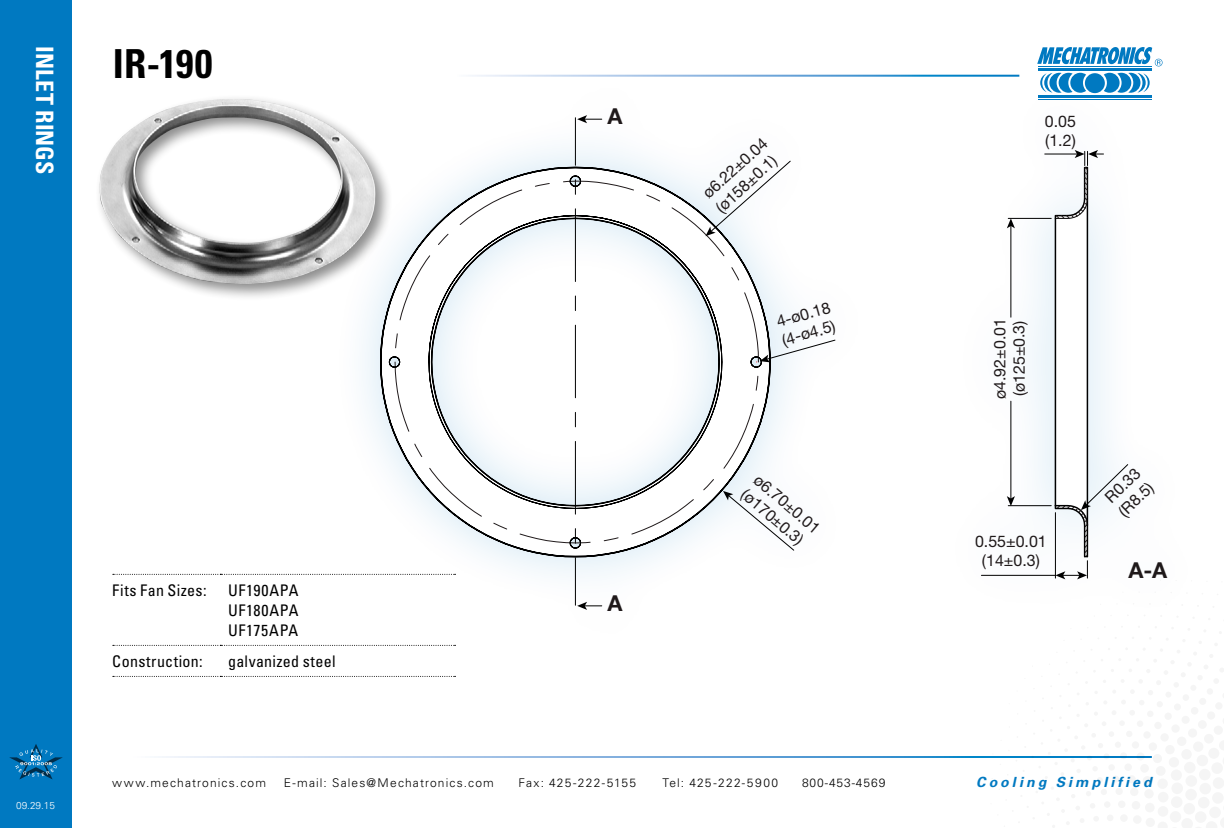
<style>
.page{position:relative;width:1224px;height:828px;background:#fff}
.page>*{position:absolute;margin:0;border:0;box-sizing:border-box;transform-origin:0 0}
.t1{font:700 condensed 40px "Univers";color:#000}
.t2{font:700 condensed 24px "Univers";letter-spacing:.005em;color:#fff}
.t3{font:700 22px "Helvetica Neue";color:#1f191a}
.t4{font:16px/19.2px "Helvetica Neue";letter-spacing:-.005em;color:#1f191a}
.t5{font:condensed 16px/20px "Univers";letter-spacing:.03em;color:#000;text-align:justify}
.t6{font:italic 700 14px "Univers";letter-spacing:.225em;color:#0079c1}
.t7{font:300 12px "Univers";letter-spacing:.095em;color:#000}
.t8{font:300 12px "Univers";letter-spacing:.075em;color:#000}
.t9{font:300 10px "Univers";color:#fff}
</style>
<div class="page">
<div style="left:0;top:0;width:72px;height:828px;background:#0079c1"></div>
<svg style="left:1037px;top:47px;width:126px;height:17px"></svg>
<svg style="left:9px;top:744px;width:54px;height:35px"></svg>
<svg style="left:990px;top:756px;width:162px;height:2px"></svg>
<div style="left:95px;top:95px;width:299px;height:207px;background:#000;opacity:.45"></div>
<img style="left:99px;top:99px;width:231px;height:185px">
<div style="left:330px;top:64px;width:882px;height:593px;background:#0079c1;opacity:.2"></div>
<hr style="left:575px;top:118px;width:1px;height:47px;background:#000">
<hr style="left:575px;top:558px;width:1px;height:47px;background:#000">
<svg style="left:379px;top:166px;width:392px;height:392px"></svg>
<svg style="left:563px;top:175px;width:72px;height:19px"></svg>
<svg style="left:519px;top:529px;width:72px;height:20px"></svg>
<svg style="left:388px;top:356px;width:22px;height:76px"></svg>
<hr style="left:1045px;top:154px;width:33px;height:1px;background:#000">
<hr style="left:981px;top:575px;width:74px;height:1px;background:#000">
<hr style="left:1010px;top:401px;width:1px;height:98px;background:#000">
<svg style="left:1007px;top:496px;width:8px;height:10px"></svg>
<hr style="left:1010px;top:225px;width:1px;height:92px;background:#000">
<svg style="left:1007px;top:218px;width:8px;height:10px"></svg>
<hr style="left:1008px;top:505px;width:43px;height:1px;background:#000">
<hr style="left:1008px;top:218px;width:43px;height:1px;background:#000">
<svg style="left:577px;top:115px;width:25px;height:8px"></svg>
<svg style="left:577px;top:602px;width:25px;height:8px"></svg>
<svg style="left:1054px;top:150px;width:75px;height:429px"></svg>
<svg style="left:744px;top:292px;width:92px;height:76px"></svg>
<svg style="left:671px;top:160px;width:121px;height:97px"></svg>
<svg style="left:723px;top:491px;width:72px;height:61px"></svg>
<svg style="left:113px;top:645px;width:343px;height:1px"></svg>
<svg style="left:113px;top:676px;width:343px;height:1px"></svg>
<svg style="left:113px;top:574px;width:343px;height:1px"></svg>
<h2 class="t2" style="left:59px;top:46px;width:130px;rotate:90deg">INLET RINGS</h2>
<p class="t9" style="left:16px;top:800px;width:40px">09.29.15</p>
<h1 class="t1" style="left:113px;top:39px;width:101px">IR-190</h1>
<p class="t5" style="left:112px;top:580px;width:96px">Fits Fan Sizes:</p>
<p class="t5" style="left:228px;top:580px;width:72px">UF190APA UF180APA UF175APA</p>
<p class="t5" style="left:112px;top:651px;width:92px">Construction:</p>
<p class="t5" style="left:228px;top:651px;width:109px">galvanized steel</p>
<h3 class="t3" style="left:607px;top:103px;width:17px">A</h3>
<h3 class="t3" style="left:607px;top:589px;width:17px">A</h3>
<p class="t4" style="left:698px;top:188px;width:83px;rotate:-42deg">ø6.22±0.04 (ø158±0.1)</p>
<p class="t4" style="left:774px;top:312px;width:57px;rotate:-16deg">4-ø0.18 (4-ø4.5)</p>
<p class="t4" style="left:762px;top:470px;width:83px;rotate:40deg">ø6.70±0.01 (ø170±0.3)</p>
<p class="t4" style="left:1045px;top:112px;width:33px">0.05 (1.2)</p>
<p class="t4" style="left:990px;top:399px;width:83px;rotate:-90deg">ø4.92±0.01 (ø125±0.3)</p>
<p class="t4" style="left:975px;top:531px;width:73px;text-align:center">0.55±0.01 (14±0.3)</p>
<p class="t4" style="left:1101px;top:493px;width:44px;rotate:-44deg">R0.33 (R8.5)</p>
<h3 class="t3" style="left:1128px;top:557px;width:40px">A-A</h3>
<p class="t7" style="left:112px;top:775px;width:155px">www.mechatronics.com</p>
<p class="t7" style="left:284px;top:775px;width:212px">E-mail: Sales@Mechatronics.com</p>
<p class="t7" style="left:518px;top:775px;width:119px">Fax: 425-222-5155</p>
<p class="t7" style="left:662px;top:775px;width:117px">Tel: 425-222-5900</p>
<p class="t8" style="left:802px;top:775px;width:85px">800-453-4569</p>
<p class="t6" style="left:976px;top:773px;width:177px">Cooling Simplified</p>
</div>
